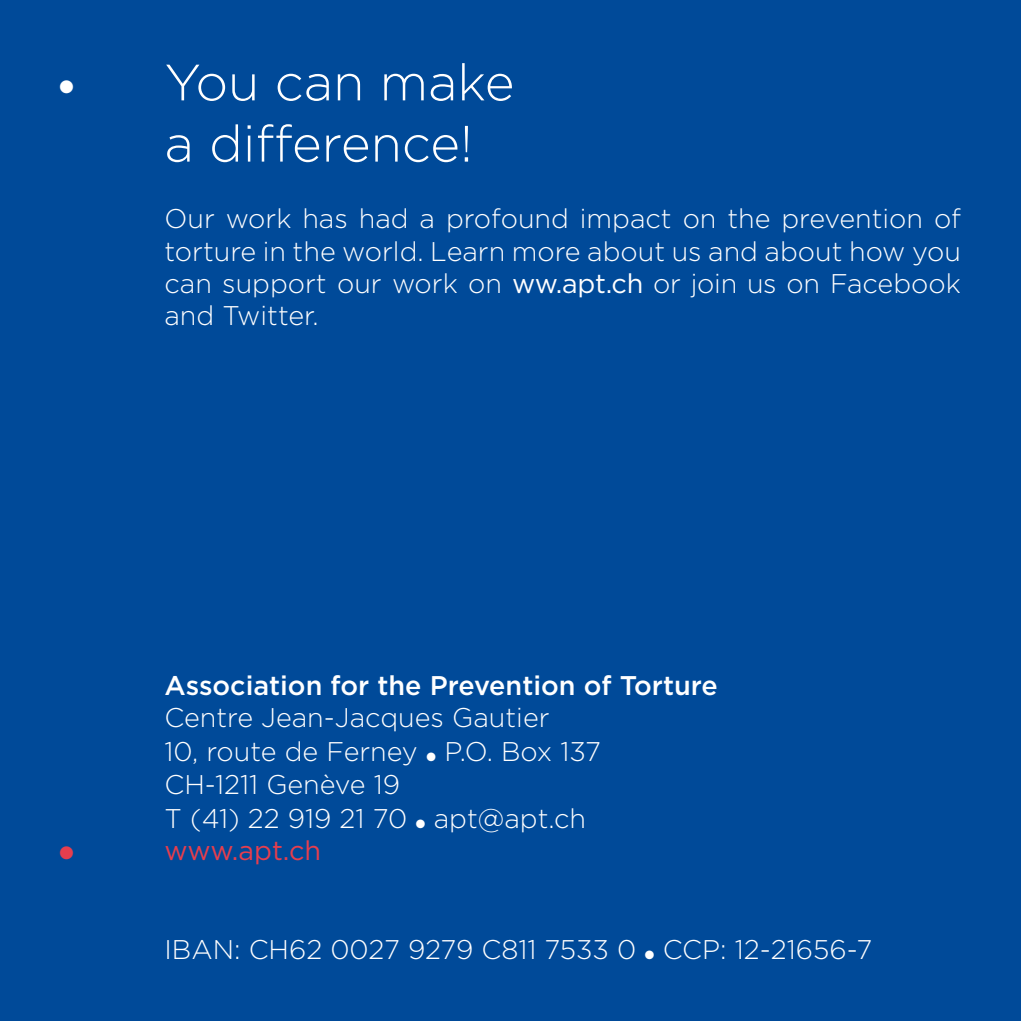
<style>
.page{position:relative;width:1021px;height:1021px;background:#fff}
.page>*{position:absolute;margin:0;border:0;box-sizing:border-box;transform-origin:0 0}
.t1{font:300 51px/61.2px "Gotham";color:#fff}
.t2{font:300 27px/32.4px "Gotham";color:#fff;text-align:justify}
.t3{font:500 27px "Gotham";color:#fff}
.t4{font:27px "Gotham";color:#e63e4e}
.t5{font:18px "Zapf Dingbats ITC";color:#e63e4e}
.s1{font-weight:400}
</style>
<div class="page">
<div style="left:0;top:0;width:1020px;height:1020px;background:#004a99"></div>
<h1 class="t1" style="left:165px;top:50px;width:351px;text-indent:-105px">● You can make a difference!</h1>
<p class="t2" style="left:164px;top:202px;width:798px">Our work has had a profound impact on the prevention of torture in the world. Learn more about us and about how you can support our work on <span class="s1">ww.apt.ch</span> or join us on Facebook and Twitter.</p>
<p class="t3" style="left:164px;top:667px;width:555px">Association for the Prevention of Torture</p>
<p class="t2" style="left:164px;top:700px;width:438px;line-height:33.6px;text-align:left">Centre Jean-Jacques Gautier<br>10, route de Ferney ● P.O. Box 137<br>CH-1211 Genève 19<br>T (41) 22 919 21 70 ● apt@apt.ch</p>
<p class="t5" style="left:60px;top:844px;width:16px">●</p>
<p class="t4" style="left:165px;top:833px;width:158px">www.apt.ch</p>
<p class="t2" style="left:165px;top:932px;width:709px">IBAN: CH62 0027 9279 C811 7533 0 ● CCP: 12-21656-7</p>
</div>
